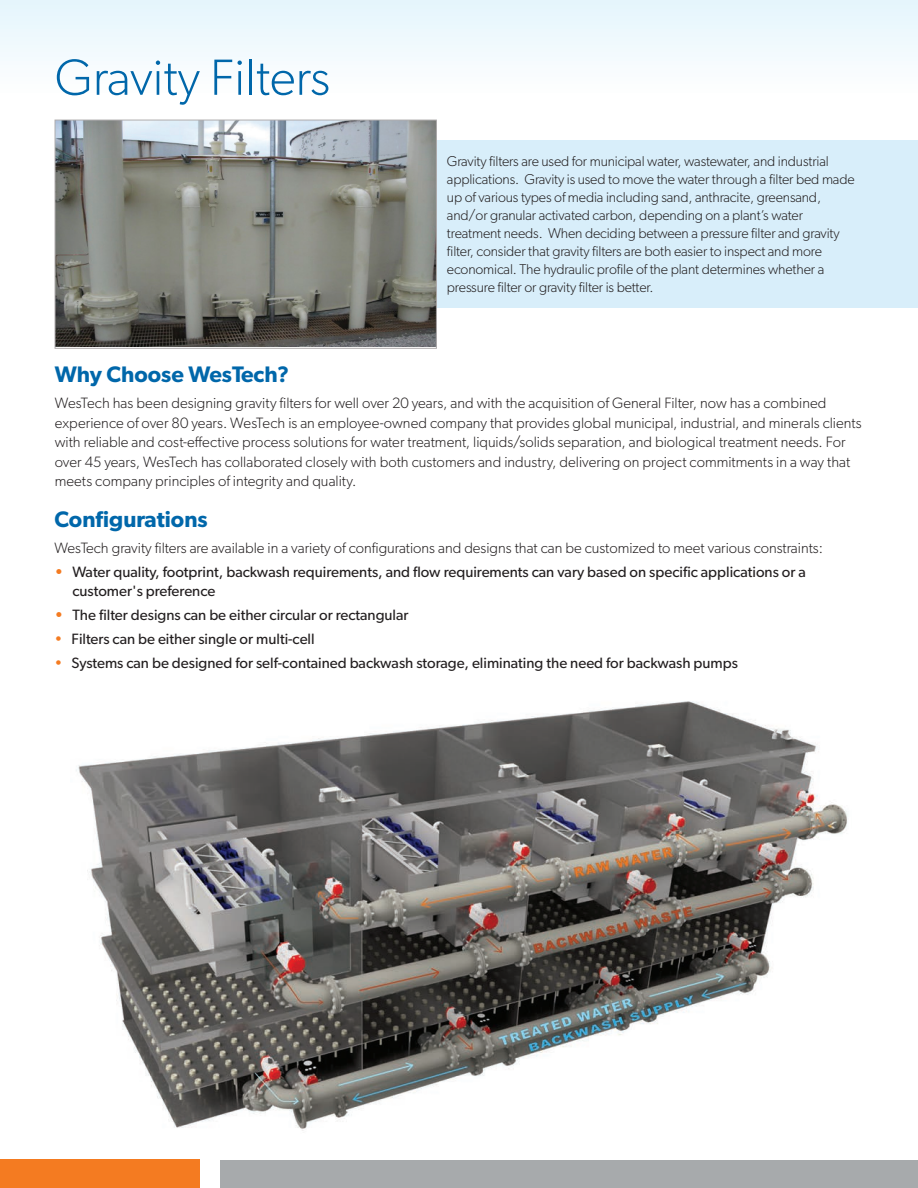
<style>
.page{position:relative;width:918px;height:1188px;background:#fff}
.page>*{position:absolute;margin:0;border:0;box-sizing:border-box;transform-origin:0 0}
.t1{font:300 51px "Gibson";color:#0067aa}
.t2{font:600 22.5px "Gibson";color:#0067aa}
.t3{font:300 15px/19.5px "Gibson";color:#231f20}
.t4{font:15px/19.5px "Gibson";color:#231f20}
.t5{font:300 14.25px/18px "Gibson";letter-spacing:-.01em;color:#231f20}
.s1{font-weight:600;color:#f47b21}
.s2{color:#f47b21}
</style>
<div class="page">
<div style="left:0;top:0;width:918px;height:140px;background:linear-gradient(to bottom,#e7f6fc,#fff)"></div>
<img style="left:76px;top:701px;width:772px;height:430px">
<div style="left:0;top:1160px;width:200px;height:28px;background:#f47b21"></div>
<div style="left:220px;top:1161px;width:698px;height:27px;background:#a7aaac"></div>
<div style="left:435px;top:140px;width:483px;height:167px;background:#d8eefa"></div>
<img style="left:57px;top:122px;width:378px;height:225px">
<div style="left:55px;top:120px;width:382px;height:229px;border:1px solid #b0adae"></div>
<h1 class="t1" style="left:55px;top:46px;width:277px">Gravity Filters</h1>
<p class="t5" style="left:447px;top:152px;width:409px">Gravity filters are used for municipal water, wastewater, and industrial applications. Gravity is used to move the water through a filter bed made up of various types of media including sand, anthracite, greensand, and/or granular activated carbon, depending on a plant’s water treatment needs. When deciding between a pressure filter and gravity filter, consider that gravity filters are both easier to inspect and more economical. The hydraulic profile of the plant determines whether a pressure filter or gravity filter is better.</p>
<h2 class="t2" style="left:55px;top:361px;width:236px">Why Choose WesTech?</h2>
<p class="t3" style="left:55px;top:393px;width:809px">WesTech has been designing gravity filters for well over 20 years, and with the acquisition of General Filter, now has a combined experience of over 80 years. WesTech is an employee-owned company that provides global municipal, industrial, and minerals clients with reliable and cost-effective process solutions for water treatment, liquids/solids separation, and biological treatment needs. For over 45 years, WesTech has collaborated closely with both customers and industry, delivering on project commitments in a way that meets company principles of integrity and quality.</p>
<h2 class="t2" style="left:55px;top:506px;width:155px">Configurations</h2>
<p class="t3" style="left:55px;top:538px;width:770px">WesTech gravity filters are available in a variety of configurations and designs that can be customized to meet various constraints:</p>
<p class="t4" style="left:72px;top:562px;width:735px;text-indent:-18px"><span class="s1">•</span> Water quality, footprint, backwash requirements, and flow requirements can vary based on specific applications or a customer's preference</p>
<p class="t4" style="left:55px;top:605px;width:356px"><span class="s1">•</span> The filter designs can be either circular or rectangular</p>
<p class="t4" style="left:55px;top:629px;width:262px"><span class="s2">•</span> Filters can be either single or multi-cell</p>
<p class="t4" style="left:55px;top:653px;width:685px"><span class="s2">•</span> Systems can be designed for self-contained backwash storage, eliminating the need for backwash pumps</p>
</div>
